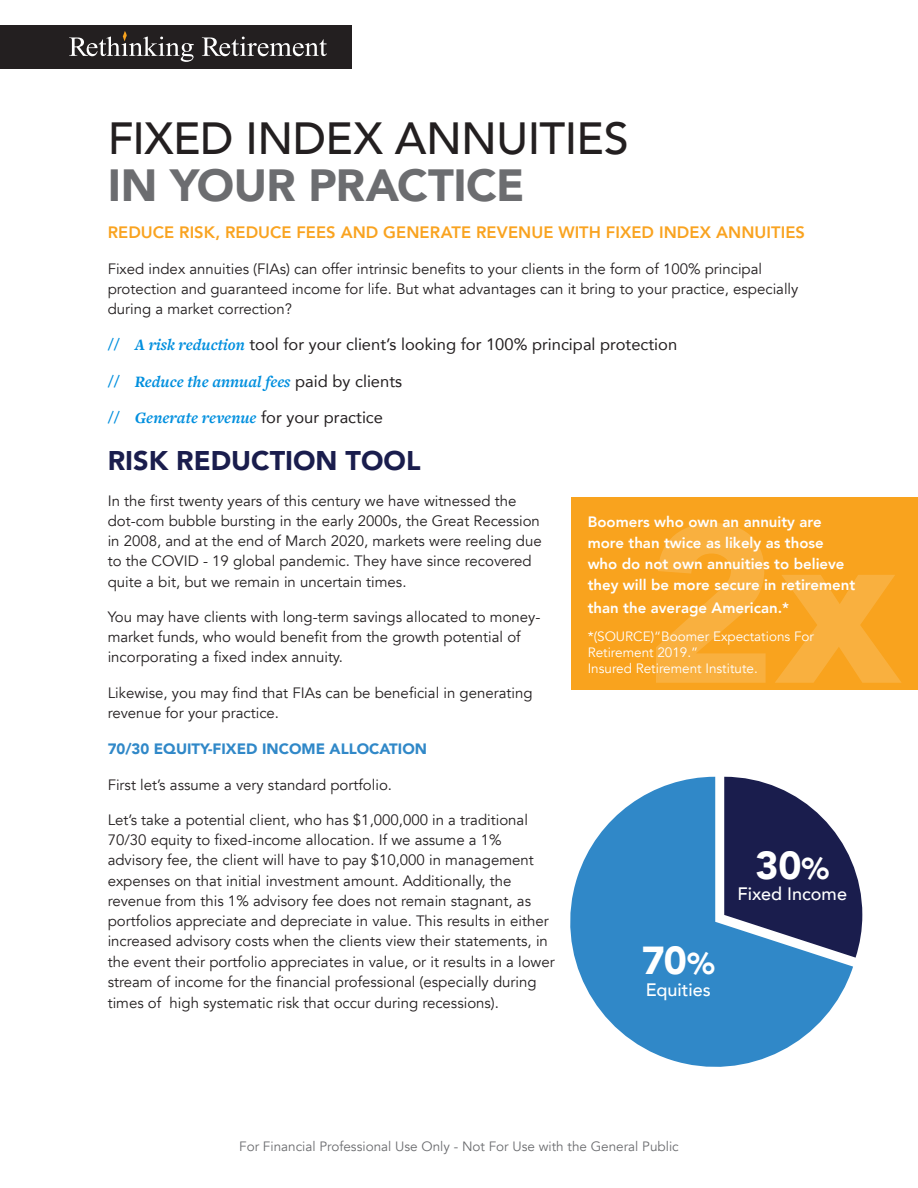
<style>
.page{position:relative;width:918px;height:1188px;background:#fff}
.page>*{position:absolute;margin:0;border:0;box-sizing:border-box;transform-origin:0 0}
.t1{font:900 222px "Avenir";color:#fff}
.Headline_2{font:500 45px "Avenir";letter-spacing:-.01em;color:#231f20}
.Headline_2-2{font:900 45px "Avenir";letter-spacing:-.015em;color:#6c6d70}
.Headline_1{font:900 39px "Avenir";color:#fff}
.Body_Copy_1_1_3{font:900 27px "Avenir";color:#1a1d4d}
.Headline_1-2{font:500 18px "Avenir";color:#fff}
.t2{font:16.5px "Avenir";color:#231f20}
.t3{font:italic 700 16.5px "Freight Text Pro";color:#008fde}
.Subhead_1{font:800 16.5px "Avenir";letter-spacing:.005em;color:#f9a320}
.Body_Copy_1_1_3-2{font:15px/20.2px "Avenir";color:#231f20}
.Body_Copy_1_1_3-3{font:800 15px/21px "Avenir";color:#fff}
.Body_Copy_1_1_3-4{font:900 15px "Avenir";color:#3088c8}
.Body_Copy_1_1_3-5{font:13.5px/16.2px "Avenir";color:#fff}
.t4{font:13.5px "Avenir";color:#6c6d70}
.s1{color:#008fde}
.s2{font-family:"Freight Text Pro";font-weight:700;font-style:italic;color:#008fde}
.s3{font-family:"Avenir";font-weight:400;font-style:normal}
.s4{font-family:"Avenir";font-weight:400;font-style:normal;color:#231f20}
.s5{font-size:30px}
</style>
<div class="page">
<div style="left:0;top:26px;width:352px;height:43px;background:#231f20"></div>
<svg style="left:123px;top:31px;width:4px;height:10px"></svg>
<svg style="left:69px;top:37px;width:125px;height:25px"></svg>
<svg style="left:202px;top:37px;width:125px;height:19px"></svg>
<div style="left:572px;top:497px;width:346px;height:192px;background:#f9a31e"></div>
<svg style="left:853px;top:865px;width:9px;height:93px"></svg>
<svg style="left:570px;top:777px;width:283px;height:290px;fill:#3088c8"></svg>
<p class="Headline_2" style="left:108px;top:100px;width:523px">FIXED INDEX ANNUITIES</p>
<p class="Headline_2-2" style="left:108px;top:147px;width:418px">IN YOUR PRACTICE</p>
<p class="Subhead_1" style="left:108px;top:223px;width:699px">REDUCE RISK, REDUCE FEES AND GENERATE REVENUE WITH FIXED INDEX ANNUITIES</p>
<p class="Body_Copy_1_1_3-2" style="left:108px;top:259px;width:692px">Fixed index annuities (FIAs) can offer intrinsic benefits to your clients in the form of 100% principal protection and guaranteed income for life. But what advantages can it bring to your practice, especially during a market correction?</p>
<p class="t2" style="left:108px;top:331px;width:571px"><span class="s1">//</span> <span class="s2">A risk reduction</span> tool for your client’s looking for 100% principal protection</p>
<p class="t3" style="left:108px;top:370px;width:296px"><span class="s3">//</span> Reduce the annual fees <span class="s4">paid by clients</span></p>
<p class="t3" style="left:108px;top:406px;width:277px"><span class="s3">//</span> Generate revenue <span class="s4">for your practice</span></p>
<p class="Body_Copy_1_1_3" style="left:108px;top:438px;width:314px">RISK REDUCTION TOOL</p>
<p class="Body_Copy_1_1_3-2" style="left:108px;top:491px;width:435px">In the first twenty years of this century we have witnessed the dot-com bubble bursting in the early 2000s, the Great Recession in 2008, and at the end of March 2020, markets were reeling due to the COVID - 19 global pandemic. They have since recovered quite a bit, but we remain in uncertain times.</p>
<p class="Body_Copy_1_1_3-2" style="left:108px;top:607px;width:434px">You may have clients with long-term savings allocated to money&shy;market funds, who would benefit from the growth potential of incorporating a fixed index annuity.</p>
<p class="Body_Copy_1_1_3-2" style="left:108px;top:683px;width:426px">Likewise, you may find that FIAs can be beneficial in generating revenue for your practice.</p>
<p class="Body_Copy_1_1_3-4" style="left:108px;top:736px;width:321px">70/30 EQUITY-FIXED INCOME ALLOCATION</p>
<p class="Body_Copy_1_1_3-2" style="left:108px;top:775px;width:286px">First let’s assume a very standard portfolio.</p>
<p class="Body_Copy_1_1_3-2" style="left:108px;top:810px;width:449px">Let’s take a potential client, who has $1,000,000 in a traditional 70/30 equity to fixed-income allocation. If we assume a 1% advisory fee, the client will have to pay $10,000 in management expenses on that initial investment amount. Additionally, the revenue from this 1% advisory fee does not remain stagnant, as portfolios appreciate and depreciate in value. This results in either increased advisory costs when the clients view their statements, in the event their portfolio appreciates in value, or it results in a lower stream of income for the financial professional (especially during times of high systematic risk that occur during recessions).</p>
<p class="Body_Copy_1_1_3-3" style="left:588px;top:511px;width:269px">Boomers who own an annuity are more than twice as likely as those who do not own annuities to believe they will be more secure in retirement</p>
<p class="Body_Copy_1_1_3-3" style="left:588px;top:597px;width:203px">than the average American.*</p>
<p class="Body_Copy_1_1_3-5" style="left:588px;top:628px;width:228px">*(SOURCE)“Boomer Expectations For<br>Retirement 2019.”</p>
<p class="Body_Copy_1_1_3-5" style="left:588px;top:661px;width:172px">Insured Retirement Institute.</p>
<h1 class="t1" style="left:645px;top:415px;width:256px">2x</h1>
<p class="Headline_1" style="left:755px;top:832px;width:75px">30<span class="s5">%</span></p>
<p class="Headline_1-2" style="left:737px;top:878px;width:111px">Fixed Income</p>
<p class="Headline_1" style="left:642px;top:927px;width:74px">70<span class="s5">%</span></p>
<p class="Headline_1-2" style="left:646px;top:974px;width:66px">Equities</p>
<p class="t4" style="left:239px;top:1139px;width:441px">For Financial Professional Use Only - Not For Use with the General Public</p>
</div>
